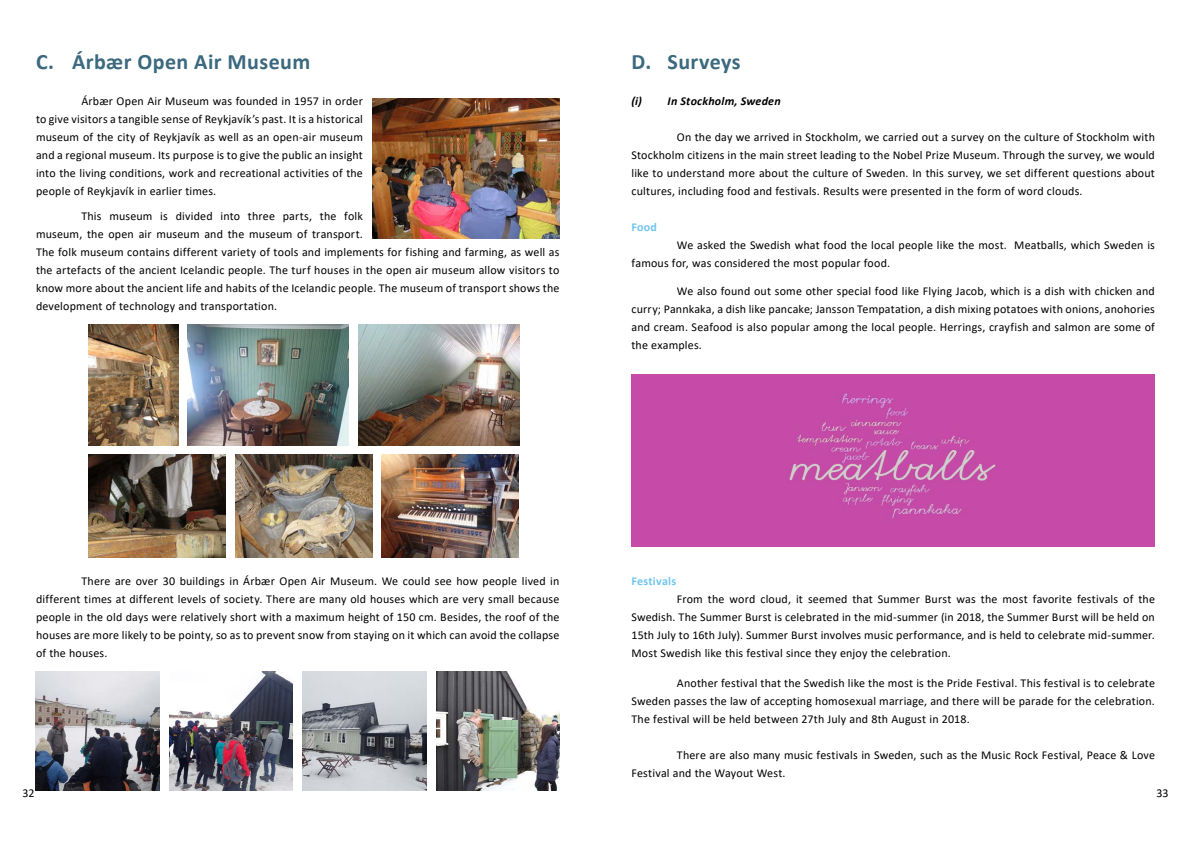
<style>
.page{position:relative;width:1191px;height:842px;background:#fff}
.page>*{position:absolute;margin:0;border:0;box-sizing:border-box;transform-origin:0 0}
.t1{font:700 22px "Calibri";letter-spacing:.02em;color:#3b697e}
.t2{font:12px/18px "Calibri";letter-spacing:.015em;color:#000;text-align:justify}
.t3{font:italic 700 12px "Calibri";letter-spacing:.015em;color:#000}
.t4{font:700 12px "Calibri";letter-spacing:.02em;color:#6fc5ef}
</style>
<div class="page">
<img style="left:373px;top:98px;width:186px;height:140px">
<img style="left:88px;top:325px;width:91px;height:120px">
<img style="left:187px;top:325px;width:162px;height:120px">
<img style="left:358px;top:325px;width:161px;height:120px">
<img style="left:88px;top:454px;width:137px;height:103px">
<img style="left:235px;top:454px;width:137px;height:103px">
<img style="left:381px;top:454px;width:137px;height:103px">
<img style="left:36px;top:671px;width:123px;height:120px">
<img style="left:169px;top:671px;width:124px;height:120px">
<img style="left:303px;top:671px;width:123px;height:120px">
<img style="left:436px;top:671px;width:123px;height:120px">
<div style="left:631px;top:374px;width:524px;height:172px;background:#c64aa8"></div>
<h1 class="t1" style="left:36px;top:46px;width:276px">C. Árbær Open Air Museum</h1>
<p class="t2" style="left:36px;top:92px;width:328px;text-indent:45px">Árbær Open Air Museum was founded in 1957 in order to give visitors a tangible sense of Reykjavík’s past. It is a historical museum of the city of Reykjavík as well as an open-air museum and a regional museum. Its purpose is to give the public an insight into the living conditions, work and recreational activities of the people of Reykjavík in earlier times.</p>
<p class="t2" style="left:36px;top:206px;width:525px;text-align:left;text-indent:45px">This museum is divided into three parts, the folk<br>museum, the open air museum and the museum of transport.<br>The folk museum contains different variety of tools and implements for fishing and farming, as well as the artefacts of the ancient Icelandic people. The turf houses in the open air museum allow visitors to know more about the ancient life and habits of the Icelandic people. The museum of transport shows the development of technology and transportation.</p>
<h1 class="t1" style="left:631px;top:46px;width:111px">D. Surveys</h1>
<p class="t3" style="left:631px;top:93px;width:151px">(i) In Stockholm, Sweden</p>
<p class="t2" style="left:631px;top:128px;width:525px;text-indent:45px">On the day we arrived in Stockholm, we carried out a survey on the culture of Stockholm with Stockholm citizens in the main street leading to the Nobel Prize Museum. Through the survey, we would like to understand more about the culture of Sweden. In this survey, we set different questions about cultures, including food and festivals. Results were presented in the form of word clouds.</p>
<p class="t4" style="left:631px;top:219px;width:27px">Food</p>
<p class="t2" style="left:631px;top:236px;width:525px;text-indent:45px">We asked the Swedish what food the local people like the most. Meatballs, which Sweden is famous for, was considered the most popular food.</p>
<p class="t2" style="left:631px;top:282px;width:525px;text-indent:45px">We also found out some other special food like Flying Jacob, which is a dish with chicken and curry; Pannkaka, a dish like pancake; Jansson Tempatation, a dish mixing potatoes with onions, anohories and cream. Seafood is also popular among the local people. Herrings, crayfish and salmon are some of the examples.</p>
<p class="t2" style="left:36px;top:571px;width:525px;text-indent:45px">There are over 30 buildings in Árbær Open Air Museum. We could see how people lived in different times at different levels of society. There are many old houses which are very small because people in the old days were relatively short with a maximum height of 150 cm. Besides, the roof of the houses are more likely to be pointy, so as to prevent snow from staying on it which can avoid the collapse of the houses.</p>
<p class="t4" style="left:631px;top:572px;width:46px">Festivals</p>
<p class="t2" style="left:631px;top:589px;width:525px;text-indent:45px">From the word cloud, it seemed that Summer Burst was the most favorite festivals of the Swedish. The Summer Burst is celebrated in the mid-summer (in 2018, the Summer Burst will be held on 15th July to 16th July). Summer Burst involves music performance, and is held to celebrate mid-summer.<br>Most Swedish like this festival since they enjoy the celebration.</p>
<p class="t2" style="left:631px;top:674px;width:525px;text-indent:45px">Another festival that the Swedish like the most is the Pride Festival. This festival is to celebrate Sweden passes the law of accepting homosexual marriage, and there will be parade for the celebration.<br>The festival will be held between 27th July and 8th August in 2018.</p>
<p class="t2" style="left:631px;top:746px;width:525px;text-indent:45px">There are also many music festivals in Sweden, such as the Music Rock Festival, Peace &amp; Love<br>Festival and the Wayout West.</p>
<p class="t2" style="left:22px;top:783px;width:14px">32</p>
<p class="t2" style="left:1156px;top:783px;width:14px">33</p>
</div>
